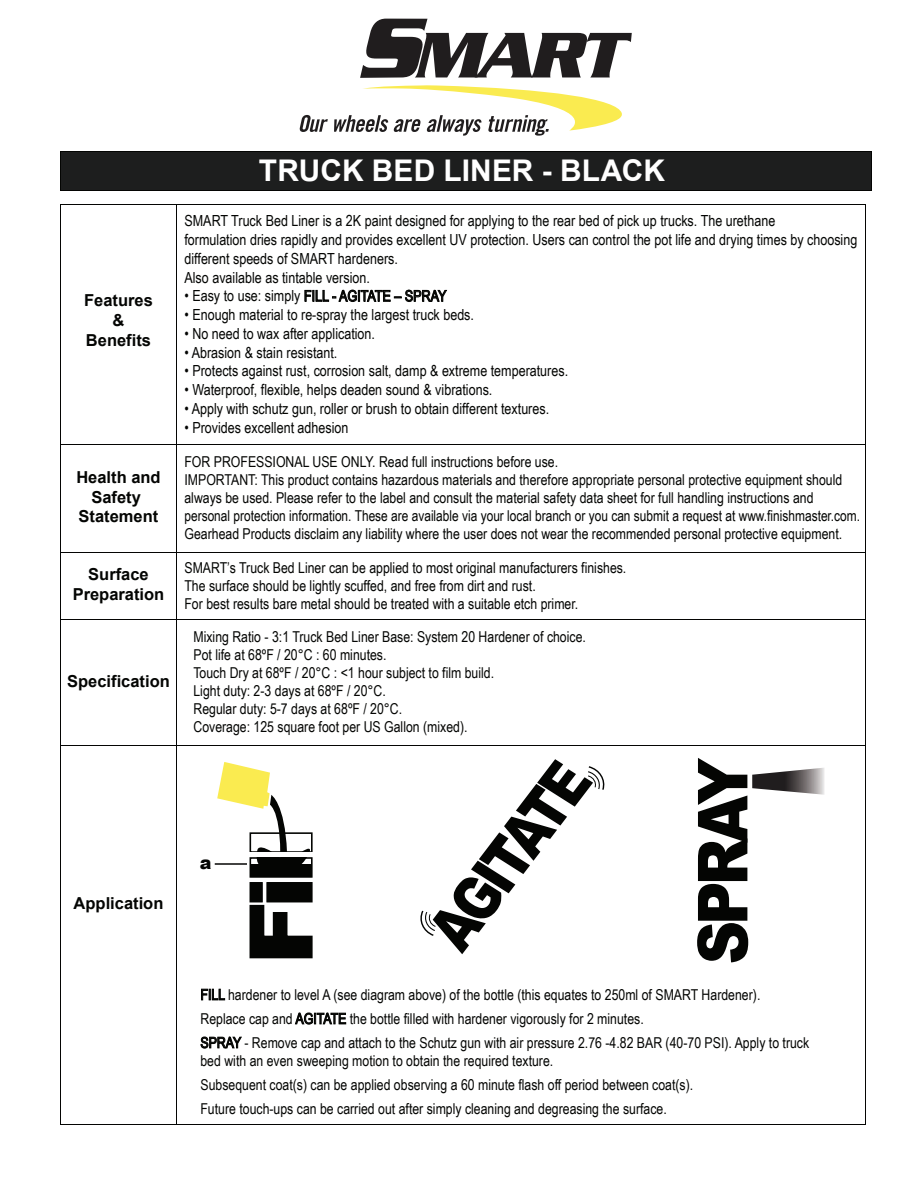
<style>
.page{position:relative;width:918px;height:1188px;background:#fff}
.page>*{position:absolute;margin:0;border:0;box-sizing:border-box;transform-origin:0 0}
.t1{font:900 69px "Arial";letter-spacing:-.07em;color:#040503;scale:.88 1}
.t2{font:900 61.95px "Arial";color:#040503;scale:.81 1}
.t3{font:700 29.85px "Arial";color:#fff}
.t4{font:900 18px "Arial";color:#040503}
.t5{font:700 16.5px/19.8px "Arial";color:#040503;text-align:center}
.t6{font:15.3px/18.8px "Arial Narrow";color:#040503}
.t7{font:15px/18px "Arial Narrow";color:#040503}
</style>
<div class="page">
<div style="left:61px;top:152px;width:810px;height:38px;background:#1d1e1e"></div>
<hr style="left:61px;top:152px;width:810px;height:1px;background:#040503">
<hr style="left:61px;top:190px;width:810px;height:1px;background:#040503">
<hr style="left:60px;top:152px;width:1px;height:38px;background:#040503">
<hr style="left:871px;top:152px;width:1px;height:38px;background:#040503">
<hr style="left:61px;top:204px;width:115px;height:1px;background:#040503">
<hr style="left:177px;top:204px;width:688px;height:1px;background:#040503">
<hr style="left:60px;top:205px;width:1px;height:239px;background:#040503">
<hr style="left:176px;top:205px;width:1px;height:239px;background:#040503">
<hr style="left:865px;top:205px;width:1px;height:239px;background:#040503">
<hr style="left:61px;top:444px;width:115px;height:1px;background:#040503">
<hr style="left:177px;top:444px;width:688px;height:1px;background:#040503">
<hr style="left:60px;top:445px;width:1px;height:107px;background:#040503">
<hr style="left:176px;top:445px;width:1px;height:107px;background:#040503">
<hr style="left:865px;top:445px;width:1px;height:107px;background:#040503">
<hr style="left:61px;top:552px;width:115px;height:1px;background:#040503">
<hr style="left:177px;top:552px;width:688px;height:1px;background:#040503">
<hr style="left:60px;top:553px;width:1px;height:66px;background:#040503">
<hr style="left:176px;top:553px;width:1px;height:66px;background:#040503">
<hr style="left:865px;top:553px;width:1px;height:66px;background:#040503">
<hr style="left:61px;top:619px;width:115px;height:1px;background:#040503">
<hr style="left:177px;top:619px;width:688px;height:1px;background:#040503">
<hr style="left:60px;top:620px;width:1px;height:125px;background:#040503">
<hr style="left:176px;top:620px;width:1px;height:125px;background:#040503">
<hr style="left:865px;top:620px;width:1px;height:125px;background:#040503">
<hr style="left:61px;top:745px;width:115px;height:1px;background:#040503">
<hr style="left:177px;top:745px;width:688px;height:1px;background:#040503">
<hr style="left:60px;top:746px;width:1px;height:378px;background:#040503">
<hr style="left:61px;top:1124px;width:115px;height:1px;background:#040503">
<hr style="left:176px;top:746px;width:1px;height:378px;background:#040503">
<hr style="left:177px;top:1124px;width:688px;height:1px;background:#040503">
<hr style="left:865px;top:746px;width:1px;height:378px;background:#040503">
<svg style="left:305px;top:290px;width:142px;height:12px"></svg>
<svg style="left:201px;top:989px;width:24px;height:11px"></svg>
<svg style="left:295px;top:1012px;width:51px;height:12px"></svg>
<svg style="left:201px;top:1036px;width:41px;height:12px"></svg>
<svg style="left:300px;top:115px;width:28px;height:17px"></svg>
<svg style="left:334px;top:85px;width:288px;height:51px"></svg>
<svg style="left:360px;top:19px;width:272px;height:59px"></svg>
<svg style="left:217px;top:762px;width:96px;height:197px"></svg>
<div style="left:250px;top:857px;width:63px;height:21px;border:2px solid #040503"></div>
<div style="left:250px;top:832px;width:63px;height:21px;border:2px solid #040503"></div>
<div style="left:272px;top:907px;width:22px;height:5px;background:#fff"></div>
<hr style="left:248px;top:853px;width:76px;height:4px;background:#fff">
<svg style="left:588px;top:766px;width:17px;height:24px"></svg>
<svg style="left:420px;top:910px;width:16px;height:26px"></svg>
<svg style="left:752px;top:768px;width:72px;height:27px"></svg>
<hr style="left:215px;top:863px;width:32px;height:2px;background:#040503">
<p class="t5" style="left:84px;top:291px;width:70px">Features &amp;<br>Benefits</p>
<p class="t5" style="left:76px;top:468px;width:86px">Health and<br>Safety<br>Statement</p>
<p class="t5" style="left:73px;top:565px;width:93px">Surface<br>Preparation</p>
<p class="t5" style="left:67px;top:671px;width:104px">Specification</p>
<p class="t5" style="left:74px;top:893px;width:91px">Application</p>
<h3 class="t3" style="left:259px;top:151px;width:408px">TRUCK BED LINER - BLACK</h3>
<p class="t6" style="left:184px;top:211px;width:674px">SMART Truck Bed Liner is a 2K paint designed for applying to the rear bed of pick up trucks. The urethane<br>formulation dries rapidly and provides excellent UV protection. Users can control the pot life and drying times by choosing different speeds of SMART hardeners.<br>Also available as tintable version.</p>
<p class="t6" style="left:184px;top:286px;width:263px">• Easy to use: simply FILL - AGITATE – SPRAY</p>
<p class="t6" style="left:184px;top:305px;width:291px">• Enough material to re-spray the largest truck beds.</p>
<p class="t6" style="left:184px;top:324px;width:192px">• No need to wax after application.</p>
<p class="t6" style="left:184px;top:342px;width:154px">• Abrasion &amp; stain resistant.</p>
<p class="t6" style="left:184px;top:361px;width:385px">• Protects against rust, corrosion salt, damp &amp; extreme temperatures.</p>
<p class="t6" style="left:184px;top:380px;width:309px">• Waterproof, flexible, helps deaden sound &amp; vibrations.</p>
<p class="t6" style="left:184px;top:399px;width:366px">• Apply with schutz gun, roller or brush to obtain different textures.</p>
<p class="t6" style="left:184px;top:417px;width:166px">• Provides excellent adhesion</p>
<p class="t7" style="left:184px;top:453px;width:677px">FOR PROFESSIONAL USE ONLY. Read full instructions before use.<br>IMPORTANT: This product contains hazardous materials and therefore appropriate personal protective equipment should always be used. Please refer to the label and consult the material safety data sheet for full handling instructions and personal protection information. These are available via your local branch or you can submit a request at www.finishmaster.com.<br>Gearhead Products disclaim any liability where the user does not wear the recommended personal protective equipment.</p>
<p class="t7" style="left:184px;top:558px;width:443px">SMART’s Truck Bed Liner can be applied to most original manufacturers finishes.<br>The surface should be lightly scuffed, and free from dirt and rust.<br>For best results bare metal should be treated with a suitable etch primer.</p>
<p class="t7" style="left:193px;top:628px;width:394px">Mixing Ratio - 3:1 Truck Bed Liner Base: System 20 Hardener of choice.<br>Pot life at 68ºF / 20°C : 60 minutes.<br>Touch Dry at 68ºF / 20°C : &lt;1 hour subject to film build.<br>Light duty: 2-3 days at 68ºF / 20°C.<br>Regular duty: 5-7 days at 68ºF / 20°C.<br>Coverage: 125 square foot per US Gallon (mixed).</p>
<p class="t4" style="left:200px;top:849px;width:13px">a</p>
<h2 class="t2" style="left:409px;top:914px;width:271px;rotate:-53deg">AGITATE</h2>
<h1 class="t1" style="left:673px;top:965px;width:236px;rotate:-90deg">SPRAY</h1>
<p class="t7" style="left:200px;top:982px;width:610px;line-height:24px">FILL hardener to level A (see diagram above) of the bottle (this equates to 250ml of SMART Hardener).<br>Replace cap and AGITATE the bottle filled with hardener vigorously for 2 minutes.<br>SPRAY - Remove cap and attach to the Schutz gun with air pressure 2.76 -4.82 BAR (40-70 PSI). Apply to truck</p>
<p class="t7" style="left:200px;top:1048px;width:494px;line-height:24px">bed with an even sweeping motion to obtain the required texture.<br>Subsequent coat(s) can be applied observing a 60 minute flash off period between coat(s).<br>Future touch-ups can be carried out after simply cleaning and degreasing the surface.</p>
</div>
